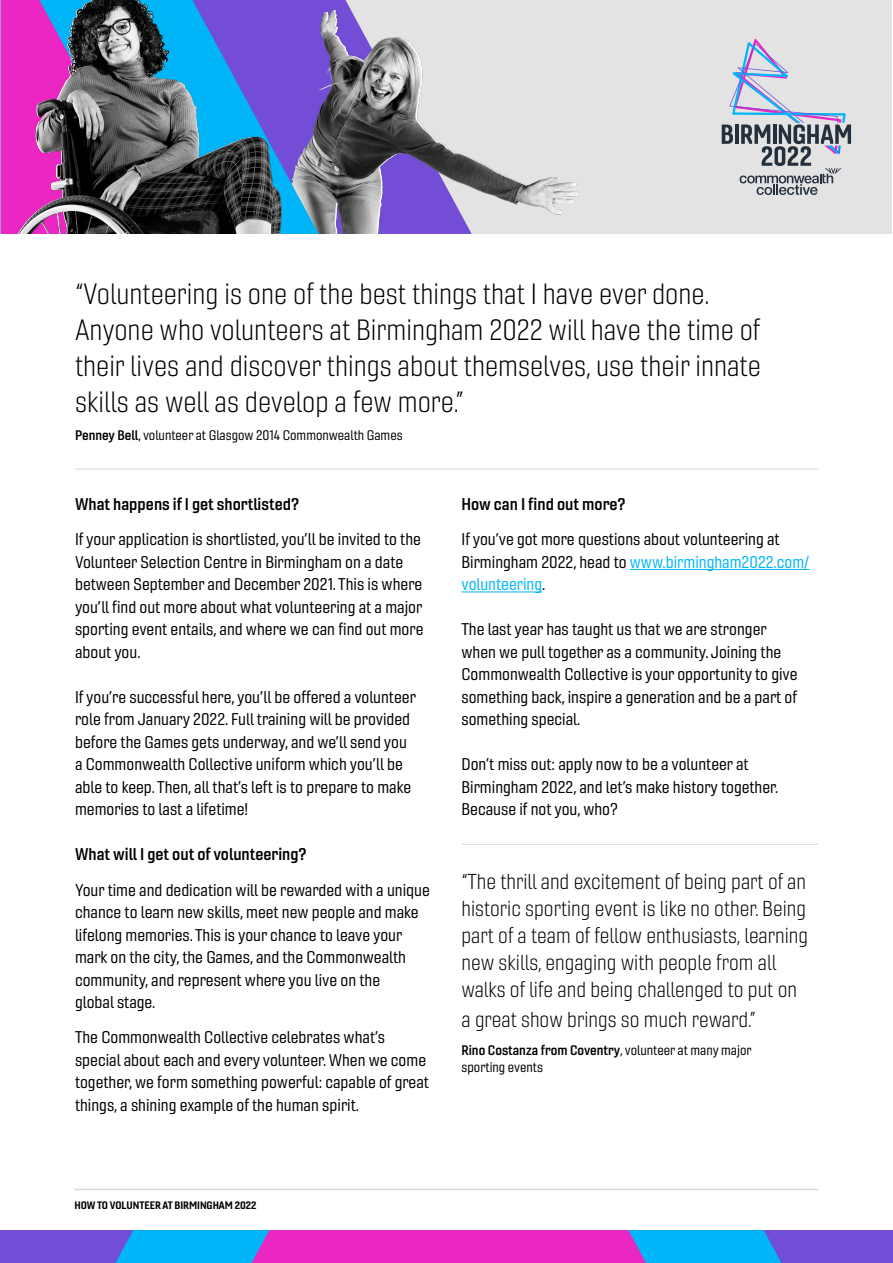
<style>
.page{position:relative;width:893px;height:1263px;background:#fff}
.page>*{position:absolute;margin:0;border:0;box-sizing:border-box;transform-origin:0 0}
.t1{font:28.5px/36px "Gineso Nor Lig";color:#000}
.t2{font:21px/27px "Gineso Nor Lig";color:#000}
.t3{font:16.5px/22.5px "Gineso Nor Reg";color:#000}
.t4{font:16.5px "Gineso Nor Dem";color:#000}
.t5{font:13.5px "Gineso Nor Reg";color:#000}
.t6{font:13.5px "Gineso Nor Dem";color:#000}
.t7{font:10.5px "Gineso Nor Bol";color:#000}
.s1{font-family:"Gineso Nor Dem"}
.s2{color:#00b6f8}
.s3{font-family:"Gineso Nor Reg"}
</style>
<div class="page">
<hr style="left:74px;top:1189px;width:744px;height:1px;background:#d9d9d9">
<div style="left:1px;top:1230px;width:892px;height:33px;background:#724dd6"></div>
<svg style="left:115px;top:1230px;width:666px;height:33px;background:#8762d8"></svg>
<hr style="left:630px;top:569px;width:179px;height:1px;background:#00b6f8">
<hr style="left:461px;top:591px;width:81px;height:1px;background:#00b6f8">
<hr style="left:75px;top:469px;width:743px;height:1px;background:#d9d9d9">
<hr style="left:461px;top:844px;width:357px;height:1px;background:#d9d9d9">
<div style="left:1px;top:0;width:891px;height:234px;background:#e3e3e3"></div>
<img style="left:376px;top:37px;width:203px;height:197px">
<img style="left:1px;top:0;width:375px;height:234px">
<svg style="left:722px;top:39px;width:129px;height:156px"></svg>
<h1 class="t1" style="left:75px;top:276px;width:687px">“Volunteering is one of the best things that I have ever done.<br>Anyone who volunteers at Birmingham 2022 will have the time of their lives and discover things about themselves, use their innate skills as well as develop a few more.”</h1>
<p class="t5" style="left:75px;top:427px;width:329px"><span class="s1">Penney Bell</span>, volunteer at Glasgow 2014 Commonwealth Games</p>
<p class="t4" style="left:75px;top:494px;width:226px">What happens if I get shortlisted?</p>
<p class="t3" style="left:75px;top:528px;width:350px">If your application is shortlisted, you’ll be invited to the Volunteer Selection Centre in Birmingham on a date between September and December 2021. This is where you’ll find out more about what volunteering at a major sporting event entails, and where we can find out more about you.</p>
<p class="t3" style="left:75px;top:686px;width:342px">If you’re successful here, you’ll be offered a volunteer role from January 2022. Full training will be provided before the Games gets underway, and we’ll send you a Commonwealth Collective uniform which you’ll be able to keep. Then, all that’s left is to prepare to make memories to last a lifetime!</p>
<p class="t4" style="left:75px;top:844px;width:233px">What will I get out of volunteering?</p>
<p class="t3" style="left:75px;top:878px;width:356px">Your time and dedication will be rewarded with a unique chance to learn new skills, meet new people and make lifelong memories. This is your chance to leave your mark on the city, the Games, and the Commonwealth community, and represent where you live on the<br>global stage.</p>
<p class="t3" style="left:75px;top:1026px;width:356px">The Commonwealth Collective celebrates what’s special about each and every volunteer. When we come together, we form something powerful: capable of great things, a shining example of the human spirit.</p>
<p class="t4" style="left:461px;top:494px;width:166px">How can I find out more?</p>
<p class="t3" style="left:461px;top:528px;width:349px">If you’ve got more questions about volunteering at<br>Birmingham 2022, head to <span class="s2">www.birmingham2022.com/ volunteering</span>.</p>
<p class="t3" style="left:461px;top:618px;width:338px">The last year has taught us that we are stronger when we pull together as a community. Joining the Commonwealth Collective is your opportunity to give something back, inspire a generation and be a part of something special.</p>
<p class="t3" style="left:461px;top:753px;width:318px">Don’t miss out: apply now to be a volunteer at<br>Birmingham 2022, and let’s make history together.<br>Because if not you, who?</p>
<p class="t2" style="left:461px;top:868px;width:348px">“The thrill and excitement of being part of an historic sporting event is like no other. Being part of a team of fellow enthusiasts, learning new skills, engaging with people from all walks of life and being challenged to put on</p>
<p class="t2" style="left:461px;top:1006px;width:296px">a great show brings so much reward.”</p>
<p class="t6" style="left:461px;top:1042px;width:292px">Rino Costanza from Coventry<span class="s3">, volunteer at many major</span></p>
<p class="t5" style="left:461px;top:1058px;width:83px">sporting events</p>
<p class="t7" style="left:74px;top:1198px;width:184px">HOW TO VOLUNTEER AT BIRMINGHAM 2022</p>
</div>
